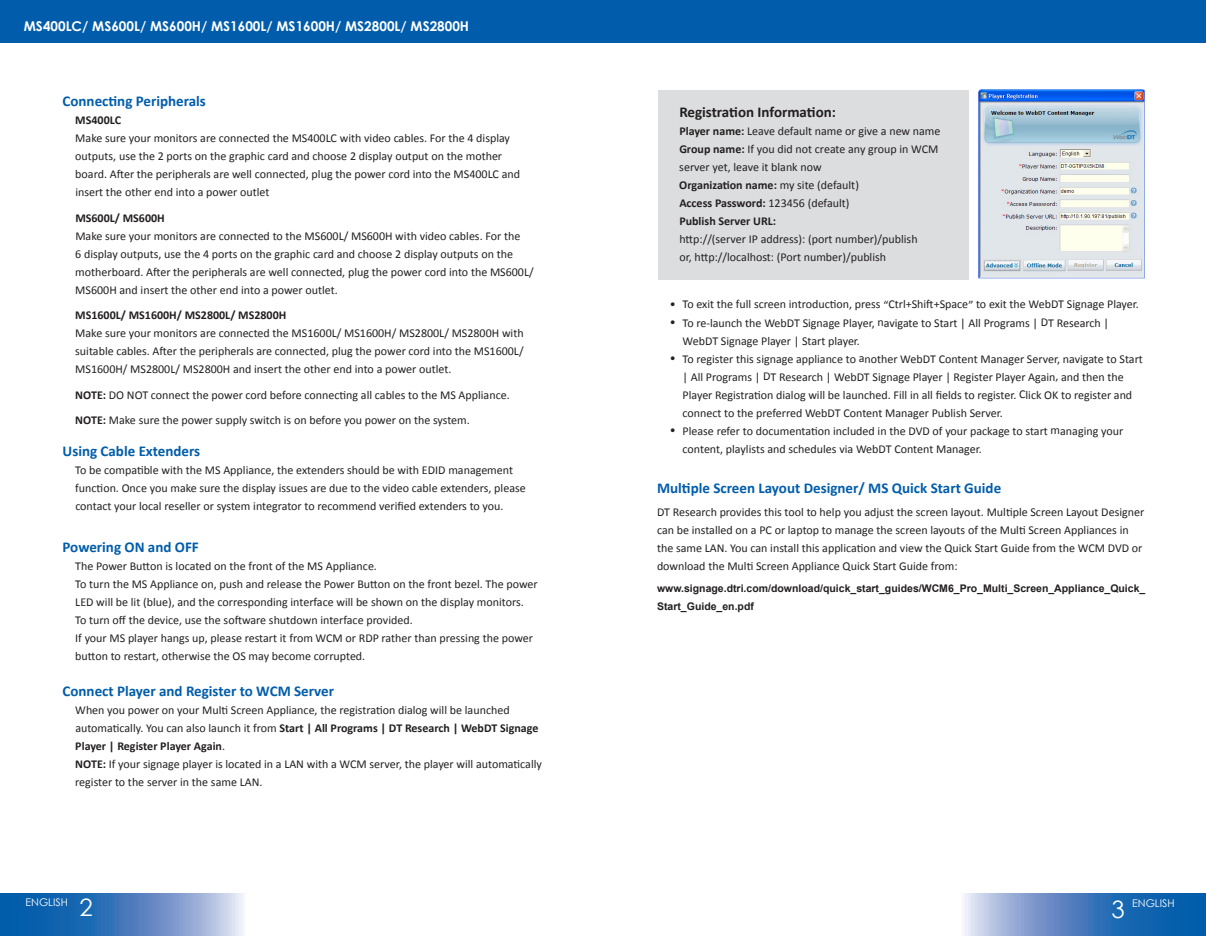
<style>
.page{position:relative;width:1206px;height:936px;background:#fff}
.page>*{position:absolute;margin:0;border:0;box-sizing:border-box;transform-origin:0 0}
.t1{font:24px "Century Gothic";color:#fff}
.t2{font:700 15px "Calibri";color:#015dab}
.t3{font:700 15px "Calibri";color:#231f20}
.t4{font:700 13.5px "Century Gothic";color:#fff}
.t5{font:12px/18px "Calibri";color:#231f20}
.t6{font:700 12px "Calibri";color:#231f20}
.t7{font:700 10.5px/18px "Arial";color:#231f20}
.t8{font:10.5px "Century Gothic";color:#fff}
.s1{font-weight:700}
</style>
<div class="page">
<div style="left:0;top:0;width:603px;height:43px;background:#015dab"></div>
<svg style="left:0;top:893px;width:244px;height:42px;background:#5186c1"></svg>
<div style="left:603px;top:0;width:602px;height:43px;background:#015dab"></div>
<svg style="left:963px;top:893px;width:242px;height:42px;background:#5387c2"></svg>
<img style="left:978px;top:89px;width:167px;height:190px">
<div style="left:658px;top:91px;width:310px;height:189px;background:#dcdddf"></div>
<p class="t4" style="left:24px;top:16px;width:446px">MS400LC/ MS600L/ MS600H/ MS1600L/ MS1600H/ MS2800L/ MS2800H</p>
<p class="t2" style="left:63px;top:92px;width:145px">Connecting Peripherals</p>
<p class="t6" style="left:75px;top:112px;width:47px">MS400LC</p>
<p class="t5" style="left:75px;top:128px;width:446px">Make sure your monitors are connected the MS400LC with video cables. For the 4 display outputs, use the 2 ports on the graphic card and choose 2 display output on the mother board. After the peripherals are well connected, plug the power cord into the MS400LC and insert the other end into a power outlet</p>
<p class="t6" style="left:75px;top:210px;width:91px">MS600L/ MS600H</p>
<p class="t5" style="left:75px;top:226px;width:460px">Make sure your monitors are connected to the MS600L/ MS600H with video cables. For the<br>6 display outputs, use the 4 ports on the graphic card and choose 2 display outputs on the motherboard. After the peripherals are well connected, plug the power cord into the MS600L/ MS600H and insert the other end into a power outlet.</p>
<p class="t6" style="left:75px;top:307px;width:212px">MS1600L/ MS1600H/ MS2800L/ MS2800H</p>
<p class="t5" style="left:75px;top:323px;width:450px;text-align:justify">Make sure your monitors are connected the MS1600L/ MS1600H/ MS2800L/ MS2800H with suitable cables. After the peripherals are connected, plug the power cord into the MS1600L/ MS1600H/ MS2800L/ MS2800H and insert the other end into a power outlet.</p>
<p class="t5" style="left:75px;top:381px;width:436px;line-height:25.2px"><span class="s1">NOTE:</span> DO NOT connect the power cord before connecting all cables to the MS Appliance.<br><span class="s1">NOTE:</span> Make sure the power supply switch is on before you power on the system.</p>
<p class="t2" style="left:63px;top:442px;width:139px">Using Cable Extenders</p>
<p class="t5" style="left:75px;top:460px;width:452px">To be compatible with the MS Appliance, the extenders should be with EDID management function. Once you make sure the display issues are due to the video cable extenders, please contact your local reseller or system integrator to recommend verified extenders to you.</p>
<p class="t2" style="left:63px;top:537px;width:138px">Powering ON and OFF</p>
<p class="t5" style="left:75px;top:556px;width:464px">The Power Button is located on the front of the MS Appliance.<br>To turn the MS Appliance on, push and release the Power Button on the front bezel. The power LED will be lit (blue), and the corresponding interface will be shown on the display monitors.<br>To turn off the device, use the software shutdown interface provided.<br>If your MS player hangs up, please restart it from WCM or RDP rather than pressing the power button to restart, otherwise the OS may become corrupted.</p>
<p class="t2" style="left:63px;top:681px;width:273px">Connect Player and Register to WCM Server</p>
<p class="t5" style="left:75px;top:699px;width:468px">When you power on your Multi Screen Appliance, the registration dialog will be launched automatically. You can also launch it from <span class="s1">Start | All Programs | DT Research | WebDT Signage Player | Register Player Again</span>.<br><span class="s1">NOTE:</span> If your signage player is located in a LAN with a WCM server, the player will automatically register to the server in the same LAN.</p>
<p class="t3" style="left:679px;top:103px;width:158px">Registration Information:</p>
<p class="t5" style="left:679px;top:121px;width:263px"><span class="s1">Player name:</span> Leave default name or give a new name <span class="s1">Group name:</span> If you did not create any group in WCM server yet, leave it blank now<br><span class="s1">Organization name:</span> my site (default)<br><span class="s1">Access Password:</span> 123456 (default)<br><span class="s1">Publish Server URL:</span></p>
<p class="t5" style="left:679px;top:229px;width:240px">http://(server IP address): (port number)/publish or, http://localhost: (Port number)/publish</p>
<p class="t5" style="left:669px;top:295px;width:470px">• To exit the full screen introduction, press “Ctrl+Shift+Space” to exit the WebDT Signage Player.</p>
<p class="t5" style="left:682px;top:313px;width:428px;text-indent:-13px">• To re-launch the WebDT Signage Player, navigate to Start | All Programs | DT Research |<br>WebDT Signage Player | Start player.</p>
<p class="t5" style="left:682px;top:349px;width:461px;text-indent:-13px">• To register this signage appliance to another WebDT Content Manager Server, navigate to Start | All Programs | DT Research | WebDT Signage Player | Register Player Again, and then the Player Registration dialog will be launched. Fill in all fields to register. Click OK to register and connect to the preferred WebDT Content Manager Publish Server.</p>
<p class="t5" style="left:682px;top:421px;width:442px;text-indent:-13px">• Please refer to documentation included in the DVD of your package to start managing your content, playlists and schedules via WebDT Content Manager.</p>
<p class="t2" style="left:657px;top:478px;width:345px">Multiple Screen Layout Designer/ MS Quick Start Guide</p>
<p class="t5" style="left:656px;top:502px;width:488px">DT Research provides this tool to help you adjust the screen layout. Multiple Screen Layout Designer can be installed on a PC or laptop to manage the screen layouts of the Multi Screen Appliances in the same LAN. You can install this application and view the Quick Start Guide from the WCM DVD or download the Multi Screen Appliance Quick Start Guide from:</p>
<p class="t7" style="left:657px;top:579px;width:489px">www.signage.dtri.com/download/quick_start_guides/WCM6_Pro_Multi_Screen_Appliance_Quick_<br>Start_Guide_en.pdf</p>
<p class="t8" style="left:26px;top:893px;width:44px">ENGLISH</p>
<h1 class="t1" style="left:80px;top:890px;width:15px">2</h1>
<h1 class="t1" style="left:1111px;top:892px;width:15px">3</h1>
<p class="t8" style="left:1131px;top:895px;width:44px">ENGLISH</p>
</div>
